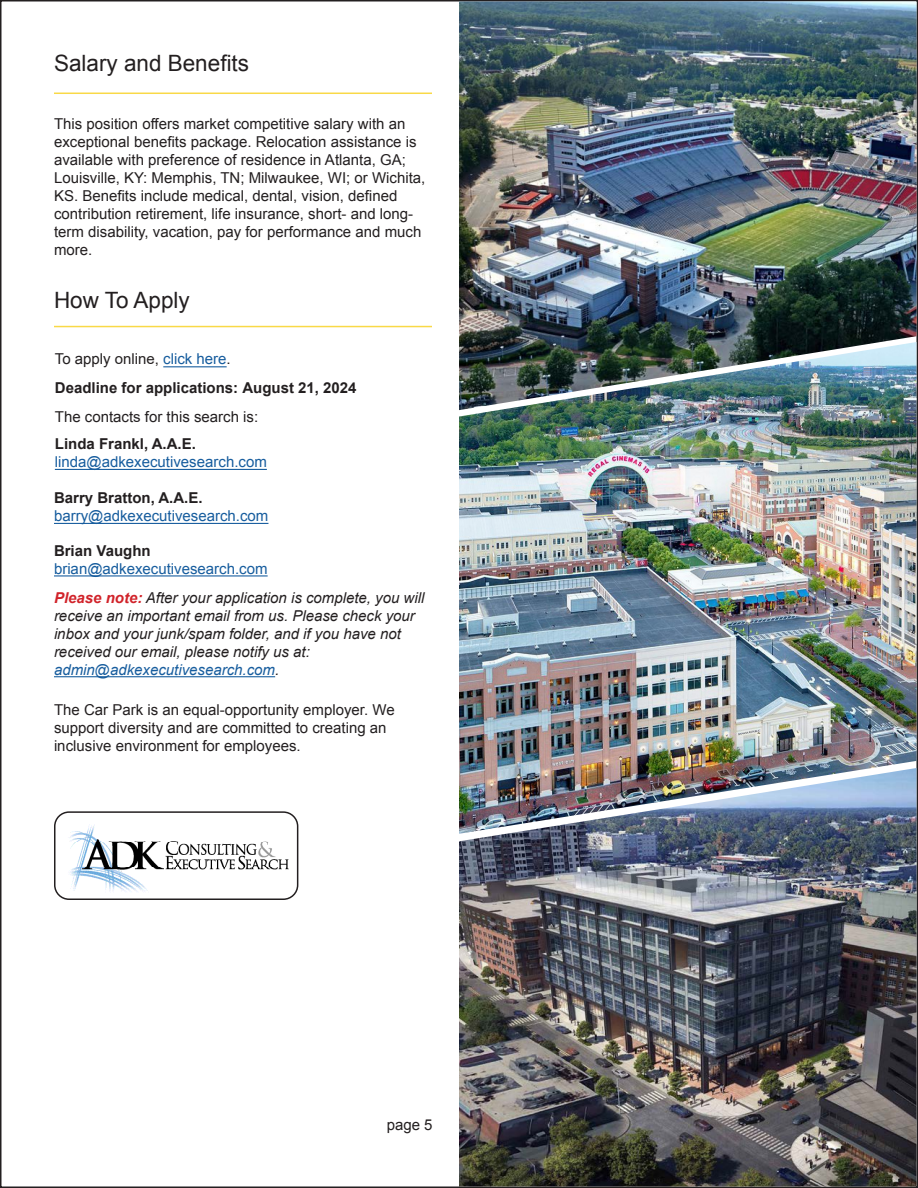
<style>
.page{position:relative;width:918px;height:1188px;background:#fff}
.page>*{position:absolute;margin:0;border:0;box-sizing:border-box;transform-origin:0 0}
.t1{font:22.5px "Arial";color:#231f20}
.t2{font:15px/18px "Arial";color:#231f20}
.t3{font:italic 15px/18px "Arial";color:#231f20}
.t4{font:15px/18px "Arial";color:#175d9e}
.t5{font:italic 15px "Arial";color:#175d9e}
.t6{font:700 15px "Arial";color:#231f20}
.s1{color:#175d9e}
.s2{font-weight:700}
.s3{font-weight:700;color:#231f20}
.s4{font-weight:700;color:#d1232a}
.s5{color:#231f20}
</style>
<div class="page">
<img style="left:459px;top:1px;width:458px;height:409px">
<img style="left:459px;top:342px;width:457px;height:426px">
<img style="left:459px;top:768px;width:457px;height:418px">
<img style="left:69px;top:825px;width:220px;height:67px">
<div style="left:54px;top:811px;width:244px;height:89px;border:2px solid #231f20;border-radius:14px"></div>
<hr style="left:54px;top:575px;width:214px;height:1px;background:#175d9e">
<hr style="left:54px;top:676px;width:221px;height:1px;background:#175d9e">
<hr style="left:54px;top:326px;width:378px;height:1px;background:#f9d947">
<hr style="left:54px;top:93px;width:378px;height:1px;background:#f9d947">
<hr style="left:163px;top:366px;width:64px;height:1px;background:#175d9e">
<hr style="left:55px;top:469px;width:212px;height:1px;background:#175d9e">
<hr style="left:54px;top:523px;width:214px;height:1px;background:#175d9e">
<p class="t1" style="left:54px;top:48px;width:197px">Salary and Benefits</p>
<p class="t2" style="left:54px;top:115px;width:373px">This position offers market competitive salary with an exceptional benefits package. Relocation assistance is available with preference of residence in Atlanta, GA; Louisville, KY: Memphis, TN; Milwaukee, WI; or Wichita, KS. Benefits include medical, dental, vision, defined contribution retirement, life insurance, short- and long&shy;term disability, vacation, pay for performance and much more.</p>
<p class="t1" style="left:54px;top:285px;width:137px">How To Apply</p>
<p class="t2" style="left:55px;top:345px;width:303px;line-height:28.8px">To apply online, <span class="s1">click here</span>.<br><span class="s2">Deadline for applications: August 21, 2024<br></span>The contacts for this search is:</p>
<p class="t4" style="left:55px;top:435px;width:213px"><span class="s3">Linda Frankl, A.A.E. </span>linda@adkexecutivesearch.com</p>
<p class="t4" style="left:54px;top:489px;width:216px"><span class="s3">Barry Bratton, A.A.E. </span>barry@adkexecutivesearch.com</p>
<p class="t6" style="left:54px;top:541px;width:98px">Brian Vaughn</p>
<p class="t4" style="left:54px;top:560px;width:215px">brian@adkexecutivesearch.com</p>
<p class="t3" style="left:54px;top:589px;width:372px"><span class="s4">Please note:</span> After your application is complete, you will receive an important email from us. Please check your inbox and your junk/spam folder, and if you have not received our email, please notify us at:</p>
<p class="t5" style="left:54px;top:660px;width:227px">admin@adkexecutivesearch.com<span class="s5">.</span></p>
<p class="t2" style="left:54px;top:701px;width:342px">The Car Park is an equal-opportunity employer. We support diversity and are committed to creating an inclusive environment for employees.</p>
<p class="t2" style="left:387px;top:1116px;width:47px">page 5</p>
</div>
